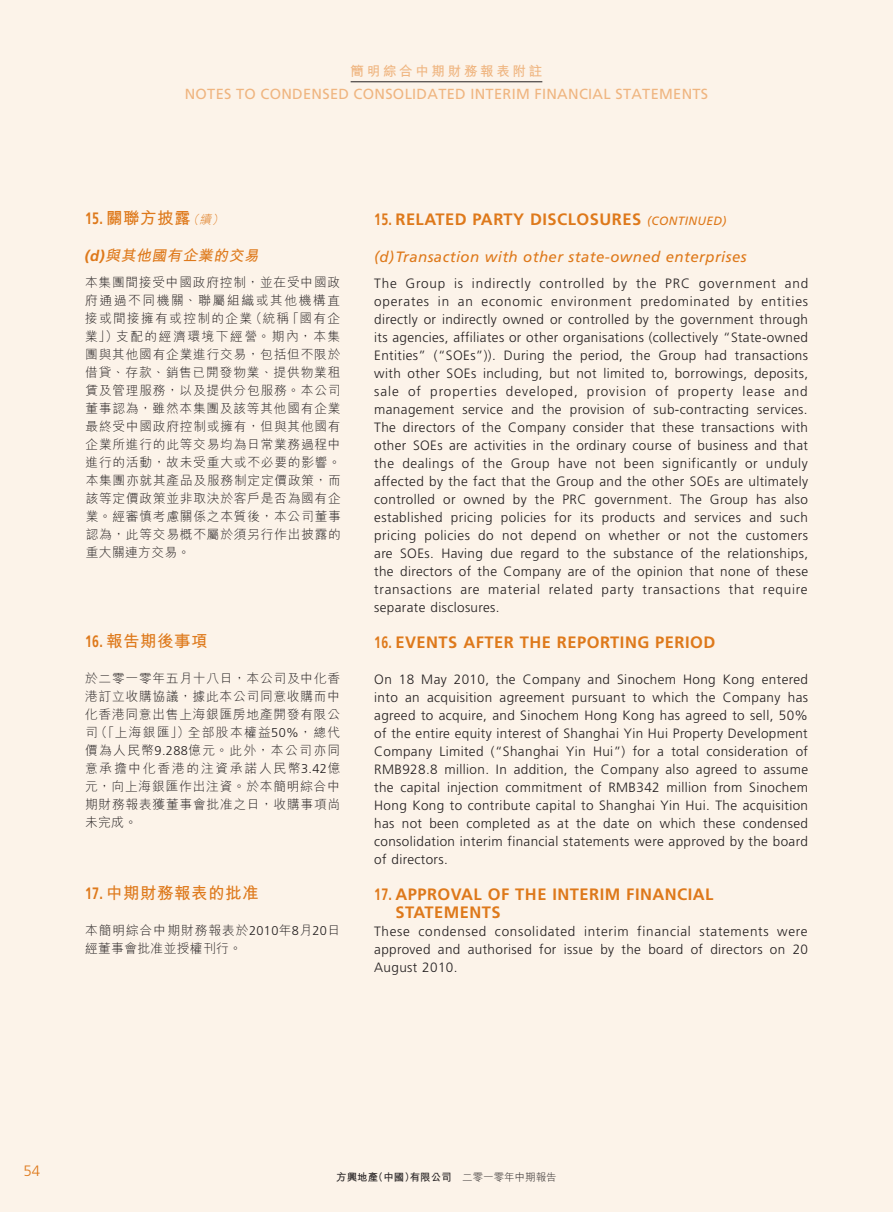
<style>
.page{position:relative;width:893px;height:1212px;background:#fcf3e9}
.page>*{position:absolute;margin:0;border:0;box-sizing:border-box;transform-origin:0 0}
.t1{font:700 16.5px/18px "Frutiger LT Std";letter-spacing:.03em;color:#de791b;scale:.75 1}
.t2{font:700 16.5px "M Hei HK";letter-spacing:.03em;color:#de791b}
.t3{font:italic 15px "Frutiger LT Std";letter-spacing:.03em;color:#de791b}
.t4{font:italic 700 15px "M Hei HK";color:#de791b}
.t5{font:300 15px "Frutiger LT Std";color:#de791b}
.t6{font:14.7px "Frutiger LT Std";letter-spacing:.02em;color:#efb580}
.t7{font:300 13.5px/18px "Frutiger LT Std";letter-spacing:.03em;color:#231f20;text-align:justify}
.t8{font:700 13.5px "M Hei HK";letter-spacing:.2em;color:#efb580}
.t9{font:300 12.75px/18px "M Hei HK";letter-spacing:.06em;color:#231f20;text-align:justify}
.t10{font:700 10.5px "M Hei HK";color:#231f20}
.s1{font-family:"Frutiger LT Std"}
.s2{font-weight:300;font-style:italic;font-size:12px}
.s3{font-weight:400;font-style:italic;font-size:12px}
.s4{font-weight:300}
</style>
<div class="page">
<hr style="left:351px;top:82px;width:191px;height:1px;background:#231f20">
<p class="t8" style="left:351px;top:61px;width:193px">簡明綜合中期財務報表附註</p>
<p class="t6" style="left:185px;top:86px;width:525px">NOTES TO CONDENSED CONSOLIDATED INTERIM FINANCIAL STATEMENTS</p>
<p class="t2" style="left:85px;top:206px;width:143px"><span class="s1">15.</span> 關聯方披露<span class="s2">（續）</span></p>
<p class="t4" style="left:84px;top:244px;width:180px"><span class="s1">(d)</span>與其他國有企業的交易</p>
<p class="t9" style="left:85px;top:273px;width:257px">本集團間接受中國政府控制，並在受中國政府通過不同機關、聯屬組織或其他機構直接或間接擁有或控制的企業（統稱「國有企業」）支配的經濟環境下經營。期內，本集團與其他國有企業進行交易，包括但不限於借貸、存款、銷售已開發物業、提供物業租賃及管理服務，以及提供分包服務。本公司董事認為，雖然本集團及該等其他國有企業最終受中國政府控制或擁有，但與其他國有企業所進行的此等交易均為日常業務過程中進行的活動，故未受重大或不必要的影響。本集團亦就其產品及服務制定定價政策，而該等定價政策並非取決於客戶是否為國有企業。經審慎考慮關係之本質後，本公司董事認為，此等交易概不屬於須另行作出披露的重大關連方交易。</p>
<p class="t2" style="left:85px;top:629px;width:124px"><span class="s1">16.</span> 報告期後事項</p>
<p class="t9" style="left:85px;top:669px;width:257px">於二零一零年五月十八日，本公司及中化香港訂立收購協議，據此本公司同意收購而中化香港同意出售上海銀匯房地產開發有限公司（「上海銀匯」）全部股本權益<span class="s1">50%</span>，總代價為人民幣<span class="s1">9.288</span>億元。此外，本公司亦同意承擔中化香港的注資承諾人民幣<span class="s1">3.42</span>億元，向上海銀匯作出注資。於本簡明綜合中期財務報表獲董事會批准之日，收購事項尚未完成。</p>
<p class="t2" style="left:85px;top:881px;width:175px"><span class="s1">17.</span> 中期財務報表的批准</p>
<p class="t9" style="left:85px;top:921px;width:257px">本簡明綜合中期財務報表於<span class="s1">2010</span>年<span class="s1">8</span>月<span class="s1">20</span>日經董事會批准並授權刊行。</p>
<p class="t1" style="left:374px;top:210px;width:471px">15. RELATED PARTY DISCLOSURES <span class="s3">(CONTINUED)</span></p>
<p class="t3" style="left:374px;top:248px;width:374px">(d)Transaction with other state-owned enterprises</p>
<p class="t7" style="left:374px;top:275px;width:435px">The Group is indirectly controlled by the PRC government and operates in an economic environment predominated by entities directly or indirectly owned or controlled by the government through its agencies, affiliates or other organisations (collectively “State-owned Entities” (“SOEs”)). During the period, the Group had transactions with other SOEs including, but not limited to, borrowings, deposits, sale of properties developed, provision of property lease and management service and the provision of sub-contracting services.<br>The directors of the Company consider that these transactions with other SOEs are activities in the ordinary course of business and that the dealings of the Group have not been significantly or unduly affected by the fact that the Group and the other SOEs are ultimately controlled or owned by the PRC government. The Group has also established pricing policies for its products and services and such pricing policies do not depend on whether or not the customers are SOEs. Having due regard to the substance of the relationships, the directors of the Company are of the opinion that none of these transactions are material related party transactions that require separate disclosures.</p>
<p class="t1" style="left:374px;top:634px;width:456px">16. EVENTS AFTER THE REPORTING PERIOD</p>
<p class="t7" style="left:374px;top:671px;width:435px">On 18 May 2010, the Company and Sinochem Hong Kong entered into an acquisition agreement pursuant to which the Company has agreed to acquire, and Sinochem Hong Kong has agreed to sell, 50% of the entire equity interest of Shanghai Yin Hui Property Development Company Limited (“Shanghai Yin Hui”) for a total consideration of RMB928.8 million. In addition, the Company also agreed to assume the capital injection commitment of RMB342 million from Sinochem Hong Kong to contribute capital to Shanghai Yin Hui. The acquisition has not been completed as at the date on which these condensed consolidation interim financial statements were approved by the board of directors.</p>
<p class="t1" style="left:395px;top:886px;width:425px;text-indent:-21px">17. APPROVAL OF THE INTERIM FINANCIAL<br>STATEMENTS</p>
<p class="t7" style="left:374px;top:923px;width:435px">These condensed consolidated interim financial statements were approved and authorised for issue by the board of directors on 20<br>August 2010.</p>
<p class="t5" style="left:24px;top:1162px;width:18px">54</p>
<p class="t10" style="left:336px;top:1170px;width:222px">方興地產（中國）有限公司　<span class="s4">二零一零年中期報告</span></p>
</div>
